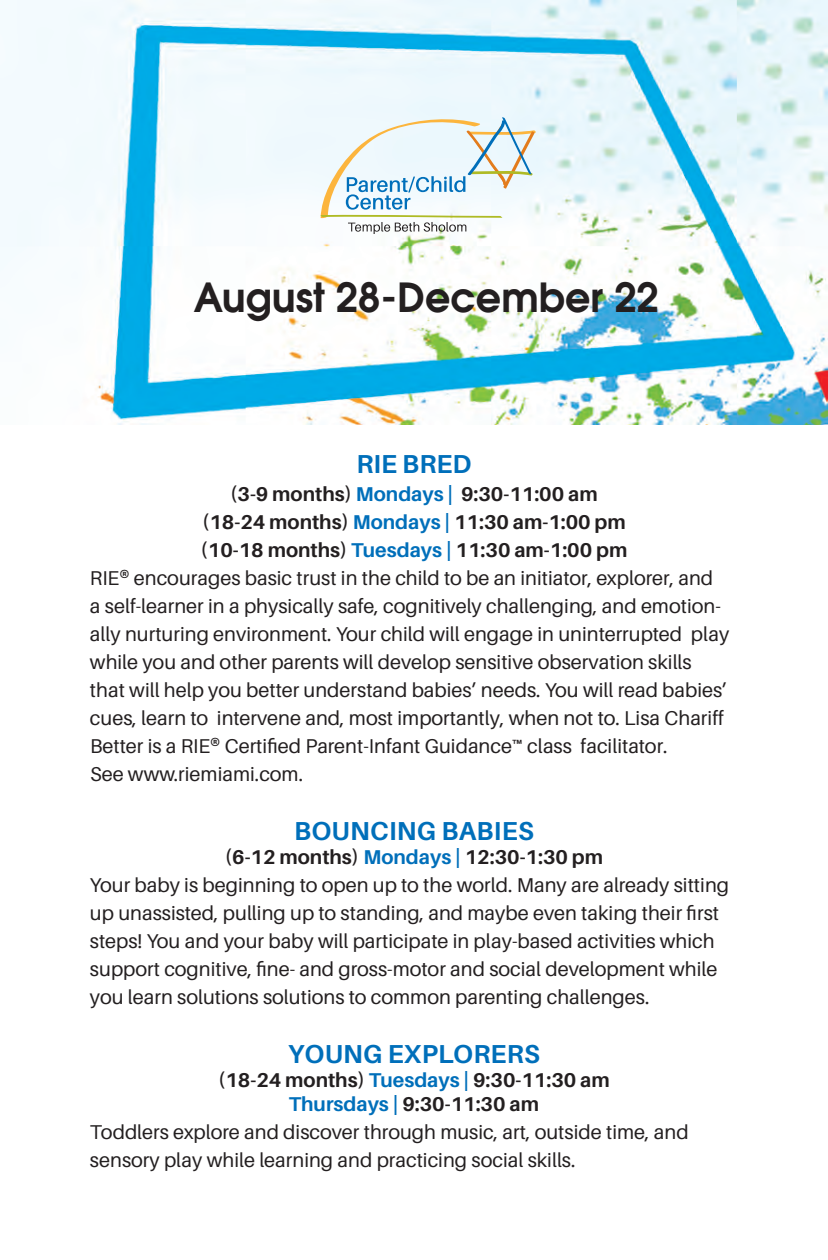
<style>
.page{position:relative;width:828px;height:1260px;background:#fff}
.page>*{position:absolute;margin:0;border:0;box-sizing:border-box;transform-origin:0 0}
.t1{font:42px "Moderne Demi";color:#231f20}
.t2{font:700 26px "Aileron";letter-spacing:.01em;color:#006fba}
.t3{font:20px/28px "Aileron";color:#231f20}
.t4{font:700 20px "Aileron";color:#231f20}
.s1{color:#006fba}
</style>
<div class="page">
<img style="left:0;top:0;width:828px;height:424px">
<svg style="left:320px;top:117px;width:216px;height:117px"></svg>
<p class="t1" style="left:195px;top:272px;width:465px">August 28-December 22</p>
<p class="t2" style="left:357px;top:449px;width:116px">RIE BRED</p>
<p class="t4" style="left:230px;top:483px;width:369px">(3-9 months) <span class="s1">Mondays |</span> 9:30-11:00 am</p>
<p class="t4" style="left:202px;top:511px;width:425px">(18-24 months) <span class="s1">Mondays |</span> 11:30 am-1:00 pm</p>
<p class="t4" style="left:201px;top:539px;width:428px">(10-18 months) <span class="s1">Tuesdays |</span> 11:30 am-1:00 pm</p>
<p class="t3" style="left:90px;top:564px;width:641px">RIE® encourages basic trust in the child to be an initiator, explorer, and<br>a self-learner in a physically safe, cognitively challenging, and emotion&shy;ally nurturing environment. Your child will engage in uninterrupted play while you and other parents will develop sensitive observation skills that will help you better understand babies’ needs. You will read babies’ cues, learn to intervene and, most importantly, when not to. Lisa Chariff Better is a RIE® Certified Parent-Infant Guidance™ class facilitator.</p>
<p class="t3" style="left:90px;top:760px;width:215px">See www.riemiami.com.</p>
<p class="t2" style="left:294px;top:817px;width:241px">BOUNCING BABIES</p>
<p class="t4" style="left:225px;top:846px;width:380px">(6-12 months) <span class="s1">Mondays |</span> 12:30-1:30 pm</p>
<p class="t3" style="left:90px;top:871px;width:641px">Your baby is beginning to open up to the world. Many are already sitting up unassisted, pulling up to standing, and maybe even taking their first steps! You and your baby will participate in play-based activities which support cognitive, fine- and gross-motor and social development while you learn solutions solutions to common parenting challenges.</p>
<p class="t2" style="left:288px;top:1040px;width:253px">YOUNG EXPLORERS</p>
<p class="t4" style="left:218px;top:1069px;width:393px">(18-24 months) <span class="s1">Tuesdays |</span> 9:30-11:30 am</p>
<p class="t4" style="left:289px;top:1093px;width:252px"><span class="s1">Thursdays |</span> 9:30-11:30 am</p>
<p class="t3" style="left:90px;top:1119px;width:600px">Toddlers explore and discover through music, art, outside time, and</p>
<p class="t3" style="left:90px;top:1147px;width:487px">sensory play while learning and practicing social skills.</p>
</div>
